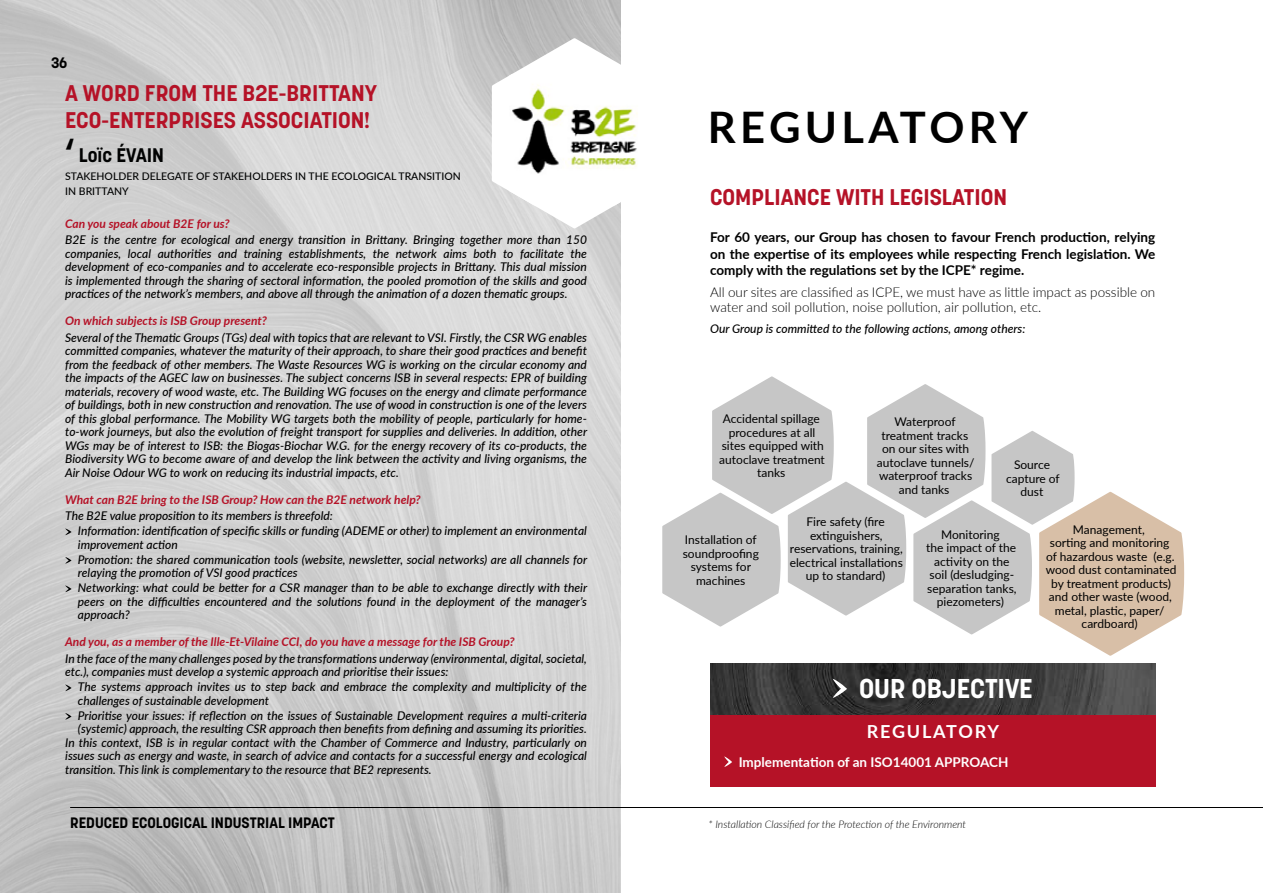
<style>
.page{position:relative;width:1263px;height:893px;background:#fff}
.page>*{position:absolute;margin:0;border:0;box-sizing:border-box;transform-origin:0 0}
.t1{font:700 43.5px "Lato";letter-spacing:.1em;color:#000}
.t2{font:700 27px "Korolev";color:#fff}
.t3{font:700 22.5px/27px "Korolev";color:#b51227}
.t4{font:700 19.5px "Korolev";color:#010202}
.t5{font:700 18px "Lato";letter-spacing:.1em;color:#fff}
.t6{font:700 15px "Korolev";color:#000}
.t7{font:700 13.5px/16.2px "Lato";color:#000;text-align:justify}
.t8{font:300 13.5px/15px "Lato";color:#000}
.t9{font:700 13.5px "Lato";color:#fff}
.t10{font:italic 500 12px/13.5px "Lato";color:#000}
.t11{font:12px/13.5px "Lato";color:#000;text-align:center}
.t12{font:italic 700 12px "Lato";color:#b51227}
.t13{font:500 10.5px/15px "Lato";color:#010202}
.t14{font:italic 300 10.5px "Lato";color:#000}
.s1{font-size:33px}
</style>
<div class="page">
<img style="left:0;top:0;width:621px;height:893px">
<svg style="left:492px;top:38px;width:129px;height:191px"></svg>
<img style="left:509px;top:74px;width:129px;height:131px">
<hr style="left:70px;top:807px;width:1193px;height:1px;background:#000">
<svg style="left:662px;top:376px;width:522px;height:280px"></svg>
<div style="left:710px;top:663px;width:445px;height:124px;background:#b51227"></div>
<img style="left:710px;top:663px;width:445px;height:51px">
<svg style="left:833px;top:679px;width:14px;height:19px"></svg>
<svg style="left:65px;top:528px;width:7px;height:7px"></svg>
<svg style="left:65px;top:557px;width:7px;height:7px"></svg>
<svg style="left:65px;top:585px;width:7px;height:7px"></svg>
<svg style="left:65px;top:684px;width:7px;height:7px"></svg>
<svg style="left:65px;top:713px;width:7px;height:7px"></svg>
<svg style="left:724px;top:756px;width:8px;height:11px"></svg>
<p class="t6" style="left:51px;top:53px;width:18px">36</p>
<h3 class="t3" style="left:65px;top:80px;width:313px">A WORD FROM THE B2E-BRITTANY<br>ECO-ENTERPRISES ASSOCIATION!</h3>
<h3 class="t4" style="left:65px;top:143px;width:100px"><span class="s1">‘</span> Loïc ÉVAIN</h3>
<p class="t13" style="left:65px;top:168px;width:397px">STAKEHOLDER DELEGATE OF STAKEHOLDERS IN THE ECOLOGICAL TRANSITION<br>IN BRITTANY</p>
<p class="t12" style="left:65px;top:214px;width:166px">Can you speak about B2E for us?</p>
<p class="t10" style="left:65px;top:233px;width:523px;text-align:justify">B2E is the centre for ecological and energy transition in Brittany. Bringing together more than 150 companies, local authorities and training establishments, the network aims both to facilitate the development of eco-companies and to accelerate eco-responsible projects in Brittany. This dual mission is implemented through the sharing of sectoral information, the pooled promotion of the skills and good practices of the network’s members, and above all through the animation of a dozen thematic groups.</p>
<p class="t12" style="left:65px;top:312px;width:203px">On which subjects is ISB Group present?</p>
<p class="t10" style="left:65px;top:330px;width:523px;text-align:justify">Several of the Thematic Groups (TGs) deal with topics that are relevant to VSI. Firstly, the CSR WG enables committed companies, whatever the maturity of their approach, to share their good practices and benefit from the feedback of other members. The Waste Resources WG is working on the circular economy and the impacts of the AGEC law on businesses. The subject concerns ISB in several respects: EPR of building materials, recovery of wood waste, etc. The Building WG focuses on the energy and climate performance of buildings, both in new construction and renovation. The use of wood in construction is one of the levers of this global performance. The Mobility WG targets both the mobility of people, particularly for home&shy;to-work journeys, but also the evolution of freight transport for supplies and deliveries. In addition, other WGs may be of interest to ISB: the Biogas-Biochar W.G. for the energy recovery of its co-products, the Biodiversity WG to become aware of and develop the link between the activity and living organisms, the Air Noise Odour WG to work on reducing its industrial impacts, etc.</p>
<p class="t12" style="left:65px;top:490px;width:357px">What can B2E bring to the ISB Group? How can the B2E network help?</p>
<p class="t10" style="left:78px;top:508px;width:510px;line-height:15px;text-indent:-13px">The B2E value proposition to its members is threefold:<br>Information: identification of specific skills or funding (ADEME or other) to implement an environmental</p>
<p class="t10" style="left:78px;top:536px;width:511px;line-height:15px">improvement action<br>Promotion: the shared communication tools (website, newsletter, social networks) are all channels for</p>
<p class="t10" style="left:78px;top:565px;width:511px;line-height:15px">relaying the promotion of VSI good practices<br>Networking: what could be better for a CSR manager than to be able to exchange directly with their</p>
<p class="t10" style="left:78px;top:594px;width:510px">peers on the difficulties encountered and the solutions found in the deployment of the manager’s approach?</p>
<p class="t12" style="left:65px;top:633px;width:451px">And you, as a member of the Ille-Et-Vilaine CCI, do you have a message for the ISB Group?</p>
<p class="t10" style="left:65px;top:651px;width:523px">In the face of the many challenges posed by the transformations underway (environmental, digital, societal, etc.), companies must develop a systemic approach and prioritise their issues:</p>
<p class="t10" style="left:78px;top:680px;width:510px">The systems approach invites us to step back and embrace the complexity and multiplicity of the challenges of sustainable development</p>
<p class="t10" style="left:78px;top:708px;width:510px">Prioritise your issues: if reflection on the issues of Sustainable Development requires a multi-criteria</p>
<p class="t10" style="left:78px;top:722px;width:510px">(systemic) approach, the resulting CSR approach then benefits from defining and assuming its priorities.</p>
<p class="t10" style="left:65px;top:735px;width:523px">In this context, ISB is in regular contact with the Chamber of Commerce and Industry, particularly on</p>
<p class="t10" style="left:65px;top:749px;width:523px">issues such as energy and waste, in search of advice and contacts for a successful energy and ecological</p>
<p class="t10" style="left:65px;top:762px;width:368px">transition. This link is complementary to the resource that BE2 represents.</p>
<p class="t6" style="left:70px;top:813px;width:266px">REDUCED ECOLOGICAL INDUSTRIAL IMPACT</p>
<h1 class="t1" style="left:708px;top:95px;width:321px">REGULATORY</h1>
<h3 class="t3" style="left:710px;top:184px;width:298px">COMPLIANCE WITH LEGISLATION</h3>
<p class="t7" style="left:710px;top:229px;width:447px">For 60 years, our Group has chosen to favour French production, relying on the expertise of its employees while respecting French legislation. We comply with the regulations set by the ICPE* regime.</p>
<p class="t8" style="left:710px;top:284px;width:447px">All our sites are classified as ICPE, we must have as little impact as possible on water and soil pollution, noise pollution, air pollution, etc.</p>
<p class="t10" style="left:710px;top:322px;width:317px">Our Group is committed to the following actions, among others:</p>
<p class="t11" style="left:719px;top:411px;width:107px">Accidental spillage procedures at all sites equipped with autoclave treatment tanks</p>
<p class="t11" style="left:877px;top:415px;width:99px">Waterproof treatment tracks on our sites with autoclave tunnels/ waterproof tracks and tanks</p>
<p class="t11" style="left:790px;top:515px;width:115px">Fire safety (fire extinguishers, reservations, training, electrical installations up to standard)</p>
<p class="t11" style="left:1006px;top:457px;width:55px">Source capture of dust</p>
<p class="t11" style="left:1046px;top:522px;width:132px">Management,<br>sorting and monitoring of hazardous waste (e.g. wood dust contaminated by treatment products) and other waste (wood, metal, plastic, paper/ cardboard)</p>
<p class="t11" style="left:683px;top:533px;width:78px">Installation of soundproofing systems for machines</p>
<p class="t11" style="left:926px;top:527px;width:92px">Monitoring<br>the impact of the activity on the soil (desludging&shy;separation tanks, piezometers)</p>
<h2 class="t2" style="left:859px;top:671px;width:175px">OUR OBJECTIVE</h2>
<h3 class="t5" style="left:867px;top:719px;width:134px">REGULATORY</h3>
<p class="t9" style="left:739px;top:752px;width:271px">Implementation of an ISO14001 APPROACH</p>
<p class="t14" style="left:709px;top:817px;width:259px">* Installation Classified for the Protection of the Environment</p>
</div>
